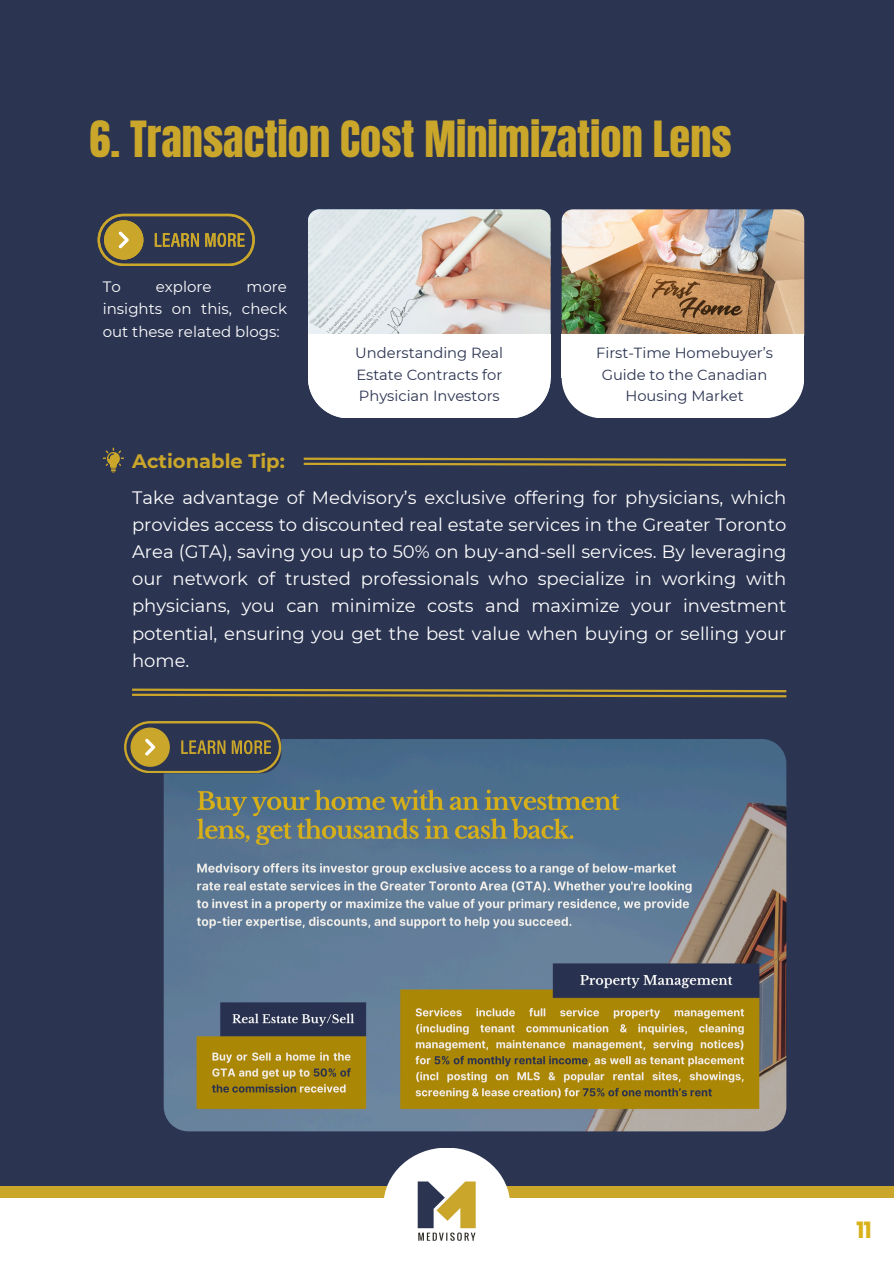
<style>
.page{position:relative;width:894px;height:1264px;background:#fff}
.page>*{position:absolute;margin:0;border:0;box-sizing:border-box;transform-origin:0 0}
.t1{font:42.45px "Anton";color:#caa62b}
.t2{font:700 22.5px "Poppins";color:#d9b11b}
.t3{font:700 19.5px "Montserrat";color:#caa62b}
.t4{font:18px/27px "Montserrat";color:#fff;text-align:justify}
.t5{font:15px/22.5px "Montserrat";color:#fff;text-align:justify}
.t6{font:14.7px/21.3px "Montserrat";color:#2b3451;text-align:justify}
</style>
<div class="page">
<div style="left:0;top:0;width:893px;height:1263px;background:#2b3451"></div>
<div style="left:0;top:1197px;width:893px;height:66px;background:#fff"></div>
<div style="left:0;top:1186px;width:893px;height:11px;background:#caa62b"></div>
<div style="left:383px;top:1147px;width:127px;height:116px;background:#fff;border-radius:50%"></div>
<svg style="left:308px;top:378px;width:242px;height:40px;background:#f0f1f3"></svg>
<img style="left:308px;top:209px;width:242px;height:137px;border-radius:11px">
<div style="left:308px;top:334px;width:242px;height:44px;background:#fff"></div>
<svg style="left:561px;top:378px;width:243px;height:40px;background:#eff0f2"></svg>
<img style="left:561px;top:209px;width:243px;height:137px;border-radius:11px">
<div style="left:561px;top:334px;width:243px;height:44px;background:#fff"></div>
<svg style="left:98px;top:214px;width:157px;height:51px"></svg>
<img style="left:164px;top:739px;width:622px;height:392px;border-radius:25px">
<svg style="left:124px;top:721px;width:157px;height:51px"></svg>
<svg style="left:103px;top:447px;width:21px;height:26px"></svg>
<svg style="left:132px;top:688px;width:655px;height:10px"></svg>
<svg style="left:303px;top:457px;width:483px;height:9px"></svg>
<img style="left:417px;top:1181px;width:59px;height:60px">
<p class="t1" style="left:89px;top:108px;width:643px">6. Transaction Cost Minimization Lens</p>
<h1 class="t5" style="left:103px;top:275px;width:20px">To</h1>
<h1 class="t5" style="left:156px;top:275px;width:57px">explore</h1>
<h1 class="t5" style="left:103px;top:275px;width:186px;text-indent:144px">more insights on this, check out these related blogs:</h1>
<p class="t6" style="left:355px;top:342px;width:149px">Understanding Real Estate Contracts for Physician Investors</p>
<p class="t6" style="left:596px;top:342px;width:178px;text-align:center">First-Time Homebuyer’s<br>Guide to the Canadian<br>Housing Market</p>
<p class="t3" style="left:132px;top:449px;width:154px">Actionable Tip:</p>
<p class="t4" style="left:132px;top:484px;width:655px">Take advantage of Medvisory’s exclusive offering for physicians, which provides access to discounted real estate services in the Greater Toronto Area (GTA), saving you up to 50% on buy-and-sell services. By leveraging our network of trusted professionals who specialize in working with physicians, you can minimize costs and maximize your investment potential, ensuring you get the best value when buying or selling your home.</p>
<p class="t2" style="left:856px;top:1213px;width:17px">11</p>
</div>
